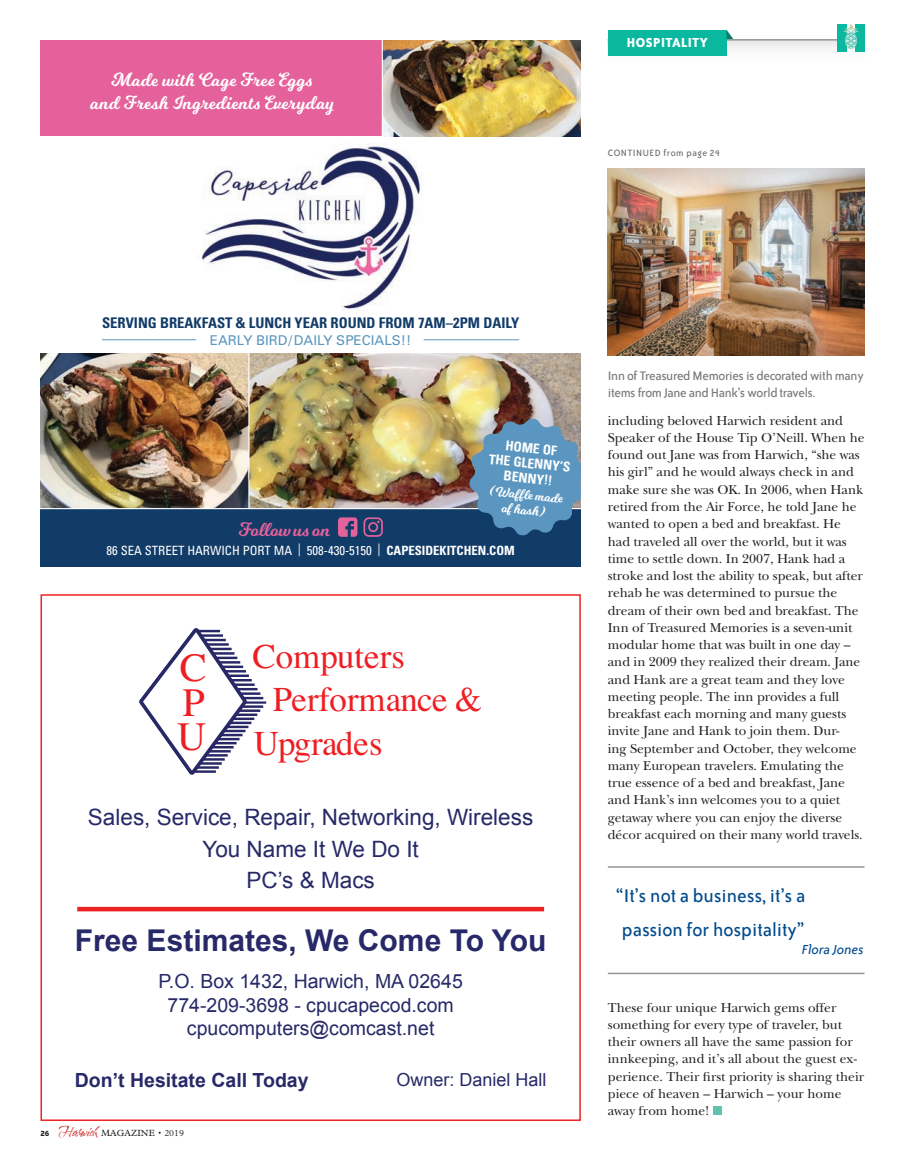
<style>
.page{position:relative;width:905px;height:1175px;background:#fff}
.page>*{position:absolute;margin:0;border:0;box-sizing:border-box;transform-origin:0 0}
.t1{font:40.2px/34.3px "Times";color:#ee1e23;text-align:justify}
.t2{font:34.8px "Times";color:#ee1e23}
.t3{font:34.8px "Times";letter-spacing:-.02em;color:#ee1e23}
.t4{font:700 30px "Arial";color:#272968}
.t5{font:22.5px/31.5px "Arial";color:#272968;text-align:center}
.t6{font:21px/34.5px "Bailey Sans ITC";color:#004a8d}
.t7{font:19.5px/23.4px "Arial";color:#272968;text-align:center}
.t8{font:700 19.5px "Arial";color:#272968}
.t9{font:19.05px "Milkshake";color:#e4619b}
.t10{font:18.75px/22.5px "Milkshake";letter-spacing:.02em;color:#fff;text-align:center}
.t11{font:18px "Arial";color:#272968}
.t12{font:700 15px "Bailey Sans ITC";letter-spacing:.01em;color:#fff}
.t13{font:italic 15px "Bailey Sans ITC";color:#004a8d}
.t14{font:700 condensed 14.7px "Univers";color:#123c68}
.t15{font:14.25px/17.2px "Bailey Sans ITC";letter-spacing:-.02em;color:#76787b}
.t16{font:13.5px/17.2px "New Baskerville";letter-spacing:-.005em;color:#231f20}
.t17{font:13.5px "Univers";color:#5a96bd}
.t18{font:700 condensed 13.5px/15px "Univers";color:#fff;text-align:center}
.t19{font:13.5px/15px "Milkshake";color:#fff;text-align:center}
.t20{font:condensed 12.75px "Univers";color:#fff}
.t21{font:10.5px "Bailey Sans ITC";letter-spacing:.05em;color:#6c6d70}
.t22{font:9px "Plantin";letter-spacing:.02em;color:#231f20}
.s1{font-weight:700}
.s2{font-family:"Bailey Sans ITC";font-weight:700}
.s3{font-family:"Water Brush ROB";font-size:13.5px;color:#c92e2b}
.s4{font-family:"Bailey Sans ITC";font-size:10.5px}
.s5{font-weight:300}
</style>
<div class="page">
<div style="left:713px;top:1106px;width:8px;height:8px;background:#60c3af"></div>
<img style="left:608px;top:168px;width:256px;height:187px">
<hr style="left:608px;top:972px;width:256px;height:2px;background:#939598">
<hr style="left:608px;top:866px;width:256px;height:1px;background:#939598">
<div style="left:608px;top:39px;width:256px;height:46px;background:linear-gradient(to bottom,#e7eeee,#fff)"></div>
<hr style="left:608px;top:39px;width:256px;height:2px;background:#939598">
<div style="left:608px;top:30px;width:118px;height:26px;background:#09b89e"></div>
<svg style="left:726px;top:30px;width:7px;height:9px"></svg>
<div style="left:855px;top:24px;width:9px;height:27px;background:#09b89e"></div>
<div style="left:837px;top:24px;width:9px;height:27px;background:#09b89e"></div>
<svg style="left:843px;top:24px;width:16px;height:25px"></svg>
<div style="left:40px;top:40px;width:343px;height:96px;background:#e4619b"></div>
<img style="left:198px;top:145px;width:225px;height:165px">
<div style="left:40px;top:509px;width:540px;height:58px;background:#123c68"></div>
<img style="left:40px;top:353px;width:210px;height:155px">
<img style="left:383px;top:40px;width:197px;height:96px">
<img style="left:250px;top:353px;width:330px;height:155px">
<svg style="left:338px;top:517px;width:19px;height:20px"></svg>
<svg style="left:363px;top:517px;width:20px;height:20px"></svg>
<hr style="left:382px;top:40px;width:1px;height:104px;background:#fff">
<hr style="left:248px;top:353px;width:1px;height:155px;background:#fff">
<hr style="left:102px;top:339px;width:94px;height:1px;background:#5a96bd">
<hr style="left:423px;top:339px;width:96px;height:1px;background:#5a96bd">
<svg style="left:468px;top:417px;width:112px;height:119px;background:#5e8bab"></svg>
<hr style="left:227px;top:679px;width:25px;height:2px;background:#282867">
<hr style="left:230px;top:683px;width:25px;height:3px;background:#282867">
<hr style="left:233px;top:688px;width:24px;height:2px;background:#282867">
<hr style="left:235px;top:692px;width:25px;height:3px;background:#282867">
<hr style="left:238px;top:697px;width:25px;height:2px;background:#282867">
<hr style="left:241px;top:701px;width:25px;height:2px;background:#282867">
<hr style="left:238px;top:705px;width:25px;height:3px;background:#282867">
<hr style="left:235px;top:709px;width:25px;height:3px;background:#282867">
<hr style="left:232px;top:713px;width:25px;height:3px;background:#282867">
<hr style="left:229px;top:717px;width:25px;height:3px;background:#282867">
<hr style="left:226px;top:721px;width:25px;height:3px;background:#282867">
<svg style="left:139px;top:628px;width:111px;height:146px"></svg>
<div style="left:77px;top:906px;width:467px;height:5px;background:#ee2123"></div>
<div style="left:40px;top:594px;width:540px;height:526px;border:2px solid #ee2123"></div>
<h3 class="t10" style="left:91px;top:70px;width:245px">Made with Cage Free Eggs<br>and Fresh Ingredients Everyday</h3>
<p class="t12" style="left:626px;top:35px;width:83px">HOSPITALITY</p>
<p class="t21" style="left:608px;top:148px;width:114px">CONTINUED from page 24</p>
<p class="t14" style="left:102px;top:313px;width:418px">SERVING BREAKFAST &amp; LUNCH YEAR ROUND FROM 7AM–2PM DAILY</p>
<p class="t17" style="left:210px;top:332px;width:203px">EARLY BIRD/DAILY SPECIALS!!</p>
<h3 class="t9" style="left:239px;top:516px;width:93px">Follow us on</h3>
<p class="t18" style="left:491px;top:436px;width:84px;rotate:6deg">HOME OF<br>THE GLENNY’S<br>BENNY!!</p>
<p class="t19" style="left:491px;top:484px;width:75px;rotate:6deg">( Waffle made of hash)</p>
<p class="t20" style="left:107px;top:542px;width:409px">86 SEA STREET HARWICH PORT MA | 508-430-5150 | <span class="s1">CAPESIDEKITCHEN.COM</span></p>
<h1 class="t1" style="left:177px;top:647px;width:31px">C P U</h1>
<h2 class="t2" style="left:252px;top:624px;width:154px">Computers</h2>
<h2 class="t2" style="left:273px;top:667px;width:210px">Performance &amp;</h2>
<h2 class="t3" style="left:254px;top:711px;width:130px">Upgrades</h2>
<h3 class="t5" style="left:88px;top:802px;width:447px">Sales, Service, Repair, Networking, Wireless<br>You Name It We Do It<br>PC’s &amp; Macs</h3>
<h3 class="t4" style="left:75px;top:921px;width:473px">Free Estimates, We Come To You</h3>
<h3 class="t7" style="left:158px;top:970px;width:306px">P.O. Box 1432, Harwich, MA 02645<br>774-209-3698 - cpucapecod.com cpucomputers@comcast.net</h3>
<h3 class="t8" style="left:75px;top:1067px;width:235px">Don’t Hesitate Call Today</h3>
<h3 class="t11" style="left:396px;top:1068px;width:152px">Owner: Daniel Hall</h3>
<p class="t22" style="left:40px;top:1127px;width:145px"><span class="s2">26</span> <span class="s3">Harwich</span> MAGAZINE <span class="s4">•</span> <span class="s5">2019</span></p>
<p class="t15" style="left:608px;top:367px;width:257px">Inn of Treasured Memories is decorated with many items from Jane and Hank’s world travels.</p>
<p class="t16" style="left:608px;top:412px;width:258px">including beloved Harwich resident and Speaker of the House Tip O’Neill. When he found out Jane was from Harwich, “she was his girl” and he would always check in and make sure she was OK. In 2006, when Hank retired from the Air Force, he told Jane he wanted to open a bed and breakfast. He had traveled all over the world, but it was time to settle down. In 2007, Hank had a stroke and lost the ability to speak, but after rehab he was determined to pursue the dream of their own bed and breakfast. The Inn of Treasured Memories is a seven-unit modular home that was built in one day – and in 2009 they realized their dream. Jane and Hank are a great team and they love meeting people. The inn provides a full breakfast each morning and many guests invite Jane and Hank to join them. Dur-<br>ing September and October, they welcome many European travelers. Emulating the true essence of a bed and breakfast, Jane and Hank’s inn welcomes you to a quiet getaway where you can enjoy the diverse décor acquired on their many world travels.</p>
<h3 class="t6" style="left:616px;top:878px;width:191px">“It’s not a business, it’s a passion for hospitality”</h3>
<p class="t13" style="left:801px;top:941px;width:64px">Flora Jones</p>
<p class="t16" style="left:608px;top:998px;width:258px">These four unique Harwich gems offer something for every type of traveler, but their owners all have the same passion for innkeeping, and it’s all about the guest ex&shy;perience. Their first priority is sharing their piece of heaven – Harwich – your home away from home!</p>
</div>
